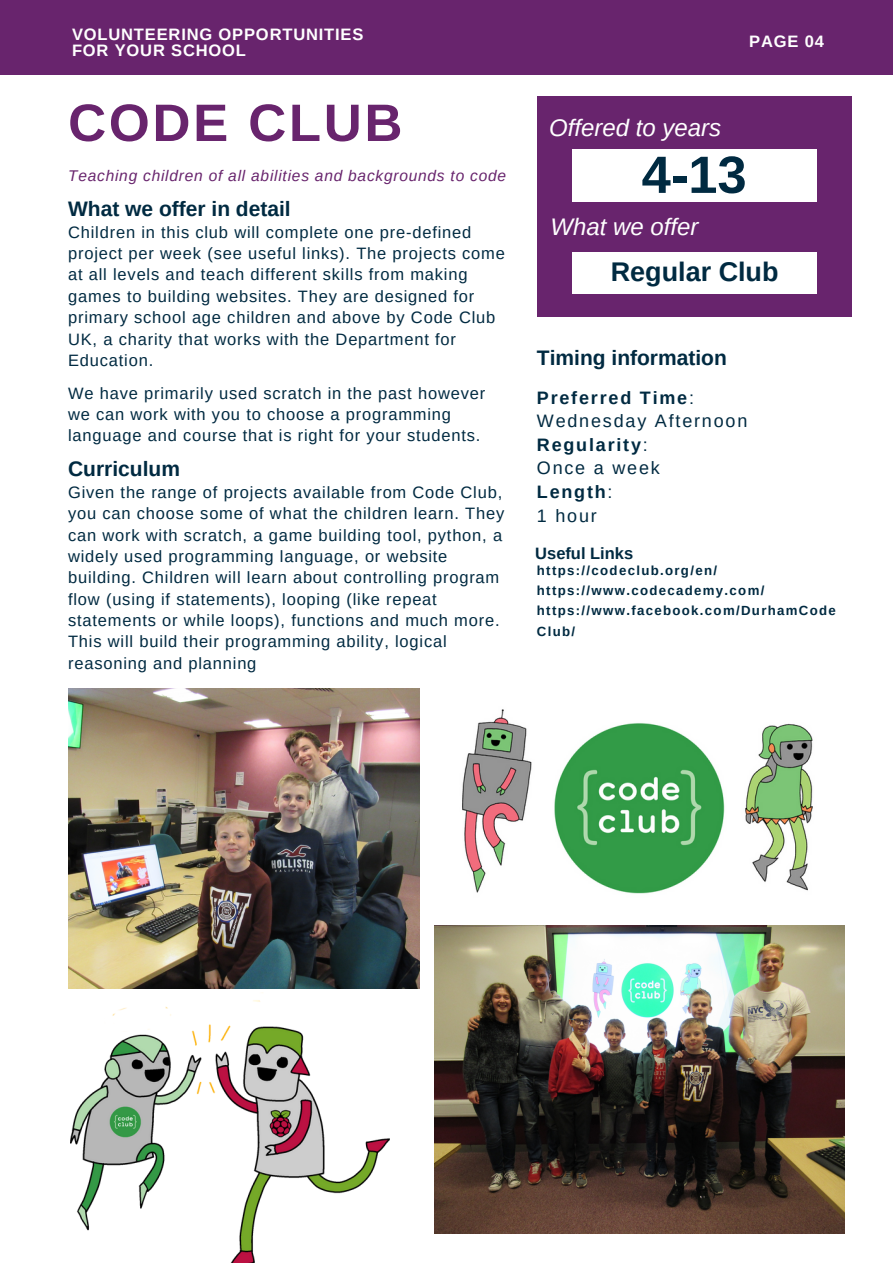
<style>
.page{position:relative;width:893px;height:1264px;background:#fff}
.page>*{position:absolute;margin:0;border:0;box-sizing:border-box;transform-origin:0 0}
.t1{font:700 52.65px "Arimo";letter-spacing:.05em;color:#68246d}
.t2{font:700 52.5px "Arimo";color:#002a41}
.t3{font:700 27px "Arimo";color:#002a41}
.t4{font:italic 24px "Arimo";color:#fff}
.t5{font:700 21px "Arimo";color:#002a41}
.t6{font:18px/23.5px "Arimo";letter-spacing:.1em;color:#002a41}
.t7{font:16.5px/21.3px "Arimo";letter-spacing:.05em;color:#002a41}
.t8{font:700 16.5px/16.8px "Arimo";letter-spacing:.05em;color:#fff}
.t9{font:700 16.5px "Arimo";color:#002a41}
.t10{font:italic 15.45px "Arimo";letter-spacing:.05em;color:#68246d}
.t11{font:700 13.2px/20.2px "Arimo";letter-spacing:.1em;color:#002a41}
.s1{font-weight:700}
</style>
<div class="page">
<div style="left:0;top:0;width:892px;height:74px;background:#68246d"></div>
<div style="left:537px;top:96px;width:314px;height:220px;background:#68246d"></div>
<div style="left:572px;top:149px;width:244px;height:53px;background:#fff"></div>
<div style="left:573px;top:252px;width:243px;height:41px;background:#fff"></div>
<img style="left:68px;top:688px;width:351px;height:300px">
<img style="left:462px;top:709px;width:351px;height:185px">
<img style="left:434px;top:925px;width:410px;height:308px">
<img style="left:71px;top:992px;width:318px;height:270px">
<p class="t8" style="left:72px;top:25px;width:293px">VOLUNTEERING OPPORTUNITIES<br>FOR YOUR SCHOOL</p>
<p class="t8" style="left:749px;top:33px;width:76px">PAGE 04</p>
<h1 class="t1" style="left:68px;top:93px;width:336px">CODE CLUB</h1>
<p class="t10" style="left:68px;top:167px;width:439px">Teaching children of all abilities and backgrounds to code</p>
<p class="t5" style="left:68px;top:197px;width:224px">What we offer in detail</p>
<p class="t7" style="left:68px;top:221px;width:438px">Children in this club will complete one pre-defined project per week (see useful links). The projects come at all levels and teach different skills from making games to building websites. They are designed for primary school age children and above by Code Club UK, a charity that works with the Department for Education.</p>
<p class="t7" style="left:68px;top:382px;width:418px">We have primarily used scratch in the past however we can work with you to choose a programming language and course that is right for your students.</p>
<p class="t5" style="left:68px;top:456px;width:113px">Curriculum</p>
<p class="t7" style="left:68px;top:481px;width:437px">Given the range of projects available from Code Club, you can choose some of what the children learn. They can work with scratch, a game building tool, python, a widely used programming language, or website building. Children will learn about controlling program flow (using if statements), looping (like repeat statements or while loops), functions and much more.<br>This will build their programming ability, logical reasoning and planning</p>
<h3 class="t4" style="left:549px;top:114px;width:173px">Offered to years</h3>
<h2 class="t2" style="left:641px;top:145px;width:106px">4-13</h2>
<h3 class="t4" style="left:550px;top:214px;width:149px">What we offer</h3>
<h3 class="t3" style="left:610px;top:256px;width:169px">Regular Club</h3>
<p class="t5" style="left:537px;top:346px;width:191px">Timing information</p>
<p class="t6" style="left:537px;top:385px;width:212px"><span class="s1">Preferred Time</span>:<br>Wednesday Afternoon<br><span class="s1">Regularity</span>:<br>Once a week<br><span class="s1">Length</span>:<br>1 hour</p>
<p class="t9" style="left:535px;top:544px;width:99px">Useful Links</p>
<p class="t11" style="left:537px;top:560px;width:300px">https://codeclub.org/en/ https://www.codecademy.com/ https://www.facebook.com/DurhamCode<br>Club/</p>
</div>
